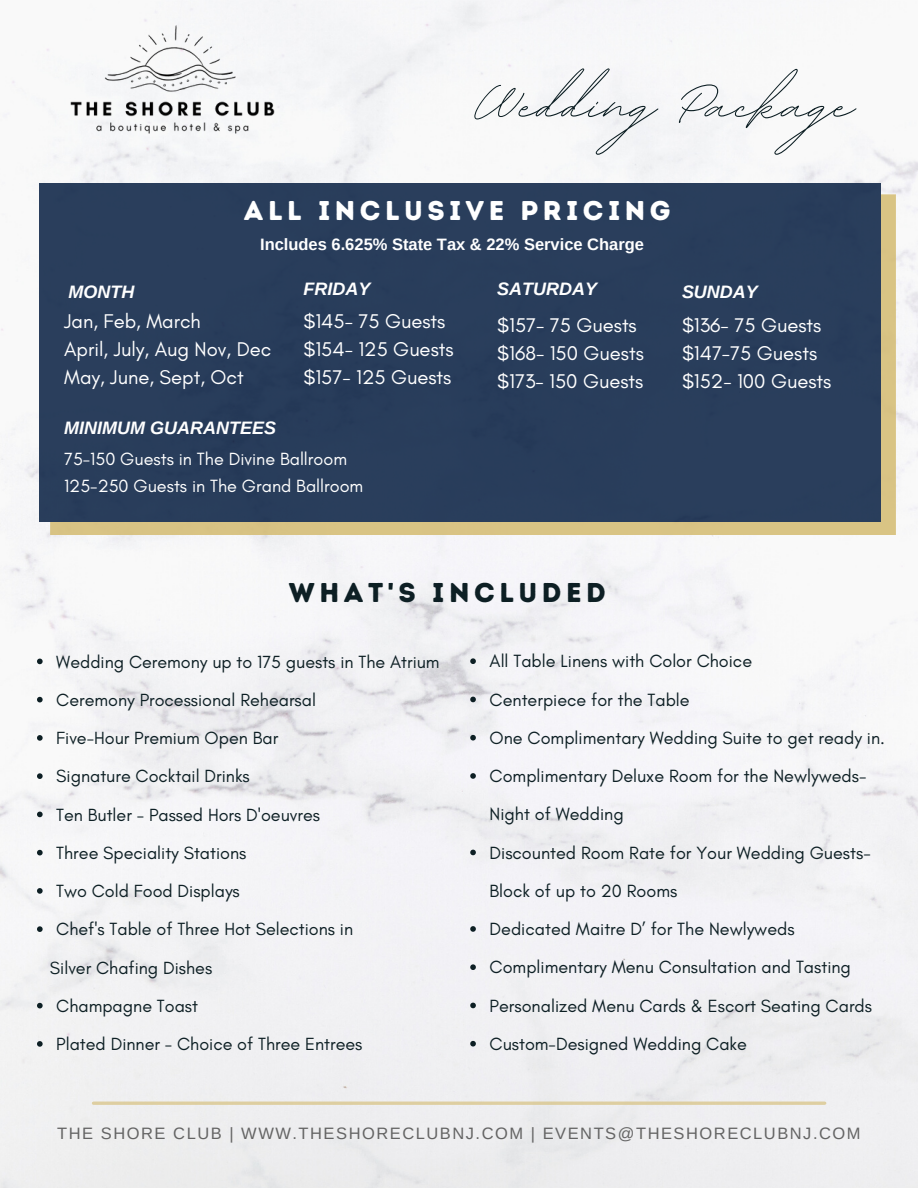
<style>
.page{position:relative;width:918px;height:1188px;background:#f3f3f6}
.page>*{position:absolute;margin:0;border:0;box-sizing:border-box;transform-origin:0 0}
.t1{font:93.75px "BD Script";color:#0d1f24}
.t2{font:27.3px "Intro Rust Base";letter-spacing:.165em;color:#0d1f24}
.t3{font:27.15px "Intro Rust Base";letter-spacing:.165em;color:#fff}
.t4{font:20.25px/28.2px "Glacial Indifference";color:#fff}
.t5{font:18px/38.2px "Glacial Indifference";color:#0d1f24}
.t6{font:18px/27.2px "Glacial Indifference";color:#fff}
.t7{font:italic 700 18px "Arimo";color:#fff}
.t8{font:16.5px "Arimo";letter-spacing:.09em;color:#646464}
.t9{font:700 16.5px "Arimo";color:#fff}
</style>
<div class="page">
<div style="left:50px;top:194px;width:846px;height:341px;background:#d9c484"></div>
<div style="left:39px;top:183px;width:842px;height:338px;background:#293e5c"></div>
<svg style="left:37px;top:659px;width:6px;height:5px"></svg>
<svg style="left:37px;top:697px;width:6px;height:5px"></svg>
<svg style="left:37px;top:735px;width:6px;height:6px"></svg>
<svg style="left:37px;top:773px;width:6px;height:6px"></svg>
<svg style="left:37px;top:812px;width:6px;height:5px"></svg>
<svg style="left:37px;top:850px;width:6px;height:5px"></svg>
<svg style="left:37px;top:888px;width:6px;height:6px"></svg>
<svg style="left:37px;top:926px;width:6px;height:6px"></svg>
<svg style="left:37px;top:1003px;width:6px;height:5px"></svg>
<svg style="left:37px;top:1041px;width:6px;height:6px"></svg>
<svg style="left:470px;top:658px;width:6px;height:6px"></svg>
<svg style="left:470px;top:697px;width:6px;height:5px"></svg>
<svg style="left:470px;top:735px;width:6px;height:6px"></svg>
<svg style="left:470px;top:773px;width:6px;height:6px"></svg>
<svg style="left:470px;top:850px;width:6px;height:5px"></svg>
<svg style="left:470px;top:926px;width:6px;height:6px"></svg>
<svg style="left:470px;top:964px;width:6px;height:6px"></svg>
<svg style="left:470px;top:1003px;width:6px;height:5px"></svg>
<svg style="left:470px;top:1041px;width:6px;height:6px"></svg>
<img style="left:64px;top:0;width:211px;height:162px">
<hr style="left:93px;top:1102px;width:732px;height:3px;background:#d4bb70">
<h1 class="t1" style="left:473px;top:43px;width:383px">Wedding Package</h1>
<h3 class="t3" style="left:244px;top:194px;width:428px">ALL INCLUSIVE PRICING</h3>
<p class="t9" style="left:260px;top:235px;width:385px">Includes 6.625% State Tax &amp; 22% Service Charge</p>
<p class="t7" style="left:69px;top:282px;width:67px">MONTH</p>
<p class="t7" style="left:304px;top:278px;width:68px">FRIDAY</p>
<p class="t7" style="left:497px;top:278px;width:101px">SATURDAY</p>
<p class="t7" style="left:682px;top:282px;width:77px">SUNDAY</p>
<p class="t4" style="left:64px;top:307px;width:209px">Jan, Feb, March<br>April, July, Aug Nov, Dec<br>May, June, Sept, Oct</p>
<p class="t4" style="left:304px;top:307px;width:152px">$145- 75 Guests $154- 125 Guests $157- 125 Guests</p>
<p class="t4" style="left:497px;top:310px;width:148px">$157- 75 Guests $168- 150 Guests $173- 150 Guests</p>
<p class="t4" style="left:682px;top:310px;width:151px">$136- 75 Guests $147-75 Guests $152- 100 Guests</p>
<p class="t7" style="left:64px;top:417px;width:213px">MINIMUM GUARANTEES</p>
<p class="t6" style="left:64px;top:445px;width:301px">75-150 Guests in The Divine Ballroom<br>125-250 Guests in The Grand Ballroom</p>
<h2 class="t2" style="left:289px;top:577px;width:318px">WHAT'S INCLUDED</h2>
<p class="t5" style="left:56px;top:642px;width:385px">Wedding Ceremony up to 175 guests in The Atrium<br>Ceremony Processional Rehearsal<br>Five-Hour Premium Open Bar<br>Signature Cocktail Drinks<br>Ten Butler - Passed Hors D'oeuvres<br>Three Speciality Stations<br>Two Cold Food Displays<br>Chef's Table of Three Hot Selections in</p>
<p class="t5" style="left:50px;top:948px;width:164px">Silver Chafing Dishes</p>
<p class="t5" style="left:56px;top:986px;width:308px">Champagne Toast<br>Plated Dinner - Choice of Three Entrees</p>
<p class="t5" style="left:490px;top:642px;width:397px">All Table Linens with Color Choice<br>Centerpiece for the Table<br>One Complimentary Wedding Suite to get ready in.<br>Complimentary Deluxe Room for the Newlyweds-Night of Wedding<br>Discounted Room Rate for Your Wedding Guests-Block of up to 20 Rooms<br>Dedicated Maitre D’ for The Newlyweds Complimentary Menu Consultation and Tasting Personalized Menu Cards &amp; Escort Seating Cards Custom-Designed Wedding Cake</p>
<p class="t8" style="left:57px;top:1124px;width:805px">THE SHORE CLUB | WWW.THESHORECLUBNJ.COM | EVENTS@THESHORECLUBNJ.COM</p>
</div>
